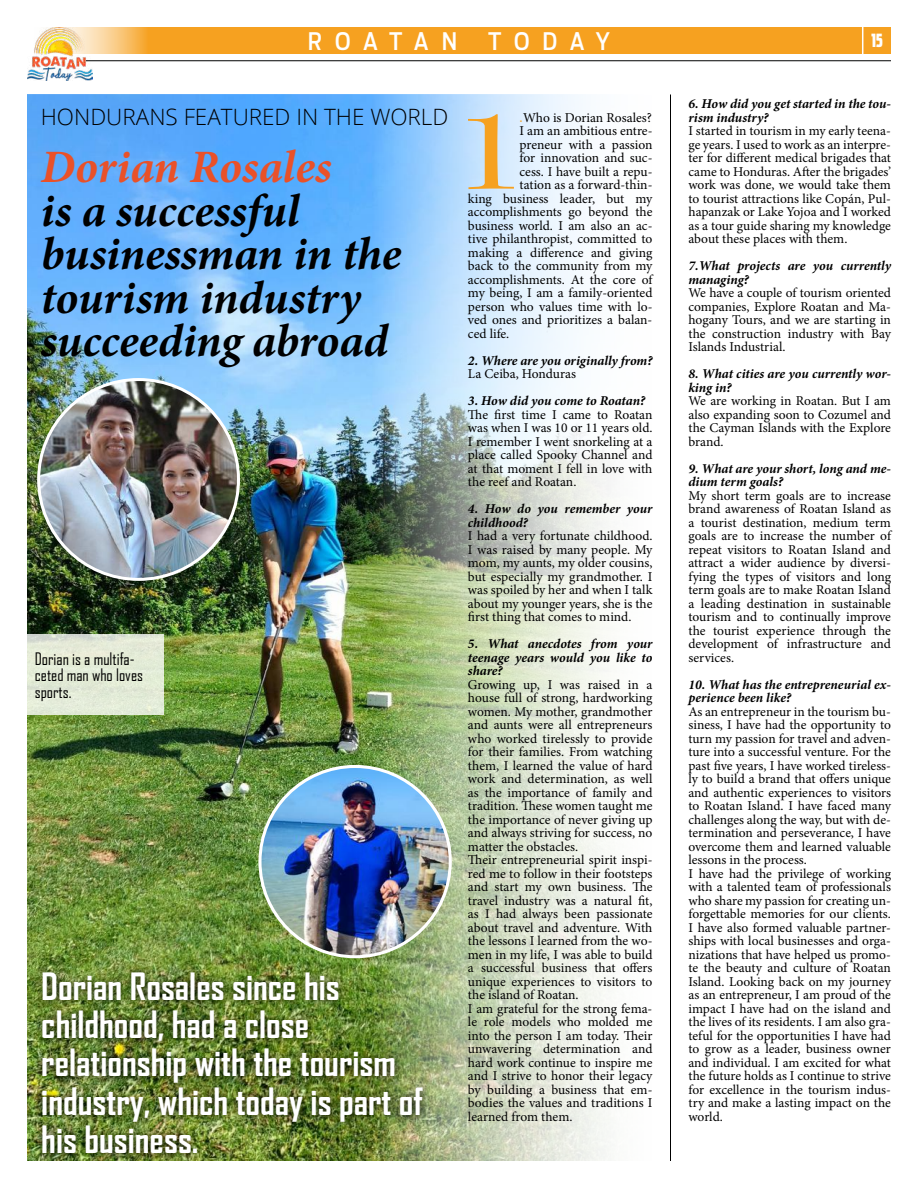
<style>
.page{position:relative;width:918px;height:1188px;background:#fff}
.page>*{position:absolute;margin:0;border:0;box-sizing:border-box;transform-origin:0 0}
.t1{font:113.7px "Modern 20 BT Roman B";color:#f6a120}
.t2{font:italic 700 46.5px/43.5px "Minion Pro";letter-spacing:-.005em;color:#000}
.t3{font:italic 700 46.5px "Minion Pro";letter-spacing:.005em;color:#e95129}
.t4{font:700 36px/38.4px "Agency FB";color:#fff}
.t5{font:500 condensed 24px "Ford Antenna";letter-spacing:.525em;color:#fff}
.t6{font:300 22.5px "Open Sans";color:#000}
.t7{font:18px "Ford Antenna Black Cmp";color:#fff}
.t8{font:16.5px/16.5px "Agency FB";color:#000}
.t9{font:13.5px/13.5px "Minion Pro";letter-spacing:-.005em;color:#000;text-align:justify}
.t10{font:italic 700 13.5px/13.5px "Minion Pro";letter-spacing:-.005em;color:#000}
.s1{font-family:"Modern 20 BT Roman B";color:#f6a120}
</style>
<div class="page">
<div style="left:27px;top:27px;width:864px;height:27px;background:#f6a120"></div>
<svg style="left:862px;top:27px;width:1px;height:27px"></svg>
<hr style="left:86px;top:60px;width:805px;height:1px;background:#010202">
<img style="left:27px;top:27px;width:65px;height:54px">
<img style="left:27px;top:94px;width:582px;height:1067px">
<div style="left:35px;top:965px;width:396px;height:197px;background:#000;opacity:.75"></div>
<hr style="left:670px;top:94px;width:1px;height:1067px;background:#000">
<img style="left:39px;top:380px;width:199px;height:199px;border-radius:100px">
<img style="left:260px;top:766px;width:190px;height:191px;border-radius:95px">
<div style="left:27px;top:634px;width:137px;height:82px;background:#e4ebd7"></div>
<h3 class="t5" style="left:308px;top:20px;width:151px">ROATAN</h3>
<h3 class="t5" style="left:488px;top:20px;width:124px">TODAY</h3>
<h3 class="t7" style="left:871px;top:25px;width:13px">15</h3>
<h3 class="t6" style="left:41px;top:102px;width:409px">HONDURANS FEATURED IN THE WORLD</h3>
<h2 class="t3" style="left:41px;top:134px;width:292px">Dorian Rosales</h2>
<h2 class="t2" style="left:41px;top:188px;width:362px">is a successful businessman in the tourism industry succeeding abroad</h2>
<p class="t8" style="left:35px;top:650px;width:110px">Dorian is a multifa&shy;ceted man who loves sports.</p>
<h3 class="t4" style="left:41px;top:966px;width:383px">Dorian Rosales since his childhood, had a close relationship with the tourism industry, which today is part of his business.</h3>
<h1 class="t1" style="left:462px;top:81px;width:59px">1</h1>
<p class="t9" style="left:520px;top:111px;width:134px"><span class="s1">.</span>Who is Dorian Rosales?</p>
<p class="t9" style="left:520px;top:124px;width:134px">I am an ambitious entre-</p>
<p class="t9" style="left:520px;top:138px;width:134px">preneur with a passion</p>
<p class="t9" style="left:520px;top:151px;width:134px">for innovation and suc-</p>
<p class="t9" style="left:520px;top:165px;width:134px">cess. I have built a repu-</p>
<p class="t9" style="left:520px;top:178px;width:134px">tation as a forward-thin-</p>
<p class="t9" style="left:468px;top:192px;width:186px">king business leader, but my</p>
<p class="t9" style="left:468px;top:205px;width:186px">accomplishments go beyond the</p>
<p class="t9" style="left:468px;top:219px;width:186px">business world. I am also an ac-</p>
<p class="t9" style="left:468px;top:232px;width:186px">tive philanthropist, committed to</p>
<p class="t9" style="left:468px;top:246px;width:186px">making a difference and giving</p>
<p class="t9" style="left:468px;top:259px;width:186px">back to the community from my</p>
<p class="t9" style="left:468px;top:273px;width:186px">accomplishments. At the core of</p>
<p class="t9" style="left:468px;top:286px;width:186px">my being, I am a family-oriented</p>
<p class="t9" style="left:468px;top:300px;width:186px">person who values time with lo-</p>
<p class="t9" style="left:468px;top:313px;width:186px">ved ones and prioritizes a balan-</p>
<p class="t9" style="left:468px;top:327px;width:43px">ced life.</p>
<p class="t10" style="left:468px;top:353px;width:186px">2. Where are you originally from?</p>
<p class="t9" style="left:468px;top:367px;width:109px">La Ceiba, Honduras</p>
<p class="t10" style="left:468px;top:394px;width:179px">3. How did you come to Roatan?</p>
<p class="t9" style="left:468px;top:408px;width:186px">The first time I came to Roatan was when I was 10 or 11 years old.<br>I remember I went snorkeling at a place called Spooky Channel and at that moment I fell in love with the reef and Roatan.</p>
<p class="t10" style="left:468px;top:502px;width:186px">4. How do you remember your childhood?</p>
<p class="t9" style="left:468px;top:529px;width:186px">I had a very fortunate childhood.<br>I was raised by many people. My mom, my aunts, my older cousins, but especially my grandmother. I was spoiled by her and when I talk about my younger years, she is the first thing that comes to mind.</p>
<p class="t10" style="left:468px;top:637px;width:186px;text-align:justify">5. What anecdotes from your teenage years would you like to share?</p>
<p class="t9" style="left:468px;top:678px;width:186px;text-align:left">Growing up, I was raised in a house full of strong, hardworking women. My mother, grandmother and aunts were all entrepreneurs who worked tirelessly to provide for their families. From watching them, I learned the value of hard work and determination, as well as the importance of family and tradition. These women taught me the importance of never giving up and always striving for success, no matter the obstacles.<br>Their entrepreneurial spirit inspi&shy;red me to follow in their footsteps and start my own business. The travel industry was a natural fit, as I had always been passionate about travel and adventure. With the lessons I learned from the wo&shy;men in my life, I was able to build a successful business that offers unique experiences to visitors to the island of Roatan.<br>I am grateful for the strong fema&shy;le role models who molded me into the person I am today. Their unwavering determination and hard work continue to inspire me and I strive to honor their legacy by building a business that em&shy;bodies the values and traditions I learned from them.</p>
<p class="t10" style="left:688px;top:97px;width:204px">6. How did you get started in the tou&shy;rism industry?</p>
<p class="t9" style="left:688px;top:124px;width:204px">I started in tourism in my early teena&shy;ge years. I used to work as an interpre&shy;ter for different medical brigades that came to Honduras. After the brigades’ work was done, we would take them to tourist attractions like Copán, Pul&shy;hapanzak or Lake Yojoa and I worked as a tour guide sharing my knowledge about these places with them.</p>
<p class="t10" style="left:688px;top:259px;width:204px">7.What projects are you currently managing?</p>
<p class="t9" style="left:688px;top:286px;width:204px">We have a couple of tourism oriented companies, Explore Roatan and Ma&shy;hogany Tours, and we are starting in the construction industry with Bay Islands Industrial.</p>
<p class="t10" style="left:688px;top:367px;width:204px">8. What cities are you currently wor&shy;king in?</p>
<p class="t9" style="left:688px;top:394px;width:204px">We are working in Roatan. But I am also expanding soon to Cozumel and the Cayman Islands with the Explore brand.</p>
<p class="t10" style="left:688px;top:461px;width:204px">9. What are your short, long and me&shy;dium term goals?</p>
<p class="t9" style="left:688px;top:489px;width:204px">My short term goals are to increase brand awareness of Roatan Island as a tourist destination, medium term goals are to increase the number of repeat visitors to Roatan Island and attract a wider audience by diversi&shy;fying the types of visitors and long term goals are to make Roatan Island a leading destination in sustainable tourism and to continually improve the tourist experience through the development of infrastructure and services.</p>
<p class="t10" style="left:688px;top:677px;width:204px">10. What has the entrepreneurial ex&shy;perience been like?</p>
<p class="t9" style="left:688px;top:705px;width:204px;text-align:left">As an entrepreneur in the tourism bu&shy;siness, I have had the opportunity to turn my passion for travel and adven&shy;ture into a successful venture. For the past five years, I have worked tireless&shy;ly to build a brand that offers unique and authentic experiences to visitors to Roatan Island. I have faced many challenges along the way, but with de&shy;termination and perseverance, I have overcome them and learned valuable lessons in the process.<br>I have had the privilege of working with a talented team of professionals who share my passion for creating un&shy;forgettable memories for our clients.<br>I have also formed valuable partner&shy;ships with local businesses and orga&shy;nizations that have helped us promo&shy;te the beauty and culture of Roatan Island. Looking back on my journey as an entrepreneur, I am proud of the impact I have had on the island and the lives of its residents. I am also gra&shy;teful for the opportunities I have had to grow as a leader, business owner and individual. I am excited for what the future holds as I continue to strive for excellence in the tourism indus&shy;try and make a lasting impact on the world.</p>
</div>
